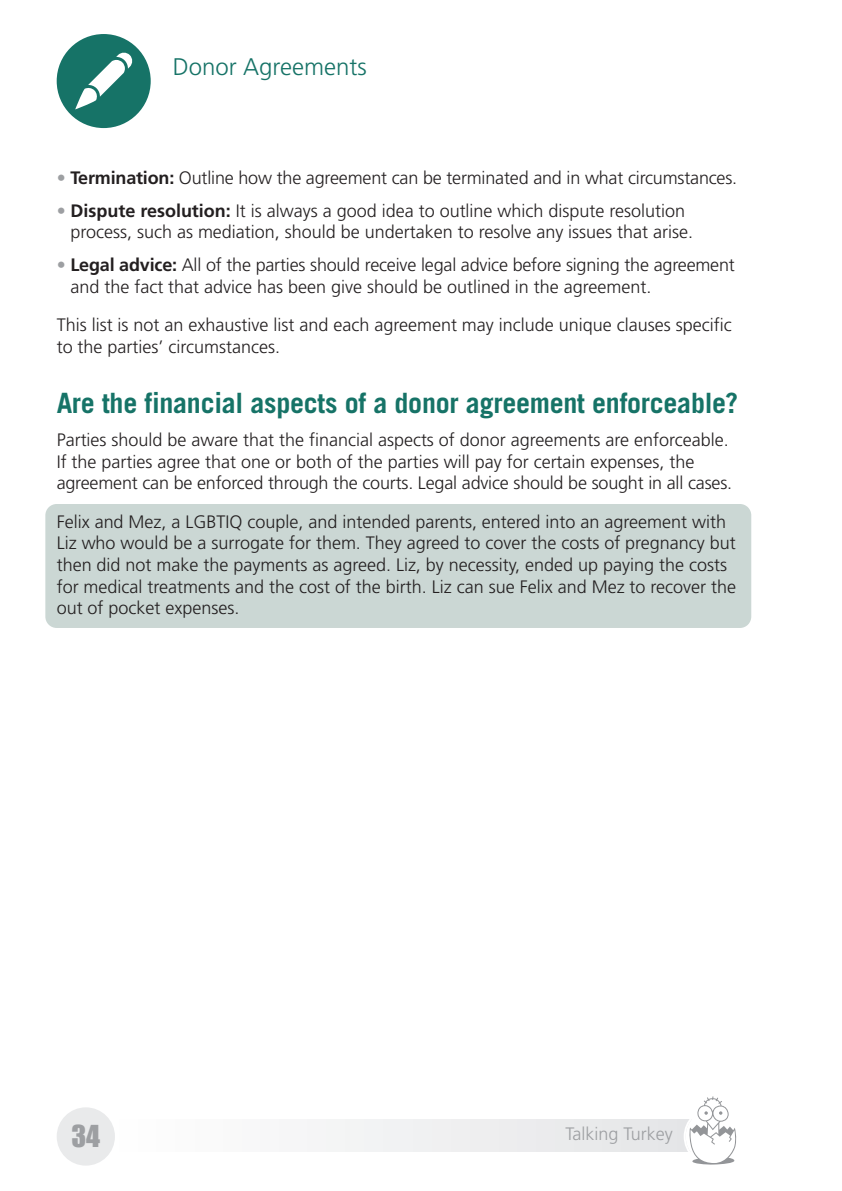
<style>
.page{position:relative;width:842px;height:1191px;background:#fff}
.page>*{position:absolute;margin:0;border:0;box-sizing:border-box;transform-origin:0 0}
.t1{font:700 28px "Trade Gothic";letter-spacing:-.01em;color:#167367}
.t2{font:28px "Impact";color:#9d9fa2}
.t3{font:300 24px "Frutiger";color:#167367}
.t4{font:300 18px/21.6px "Frutiger";color:#231f20}
.t5{font:300 18px "Frutiger";color:#9d9fa2}
.s1{color:#9d9fa2}
.s2{font-weight:700}
</style>
<div class="page">
<div style="left:45px;top:504px;width:706px;height:124px;background:#cbd7d4"></div>
<div style="left:57px;top:1107px;width:58px;height:58px;background:#e9eaeb;border-radius:50%"></div>
<div style="left:57px;top:34px;width:94px;height:94px;background:#167367;border-radius:50%"></div>
<svg style="left:75px;top:53px;width:57px;height:56px"></svg>
<svg style="left:684px;top:1096px;width:53px;height:69px"></svg>
<h2 class="t3" style="left:173px;top:57px;width:196px">Donor Agreements</h2>
<p class="t4" style="left:57px;top:168px;width:682px"><span class="s1">•</span> <span class="s2">Termination:</span> Outline how the agreement can be terminated and in what circumstances.</p>
<p class="t4" style="left:70px;top:201px;width:624px;text-indent:-14px"><span class="s1">•</span> <span class="s2">Dispute resolution:</span> It is always a good idea to outline which dispute resolution process, such as mediation, should be undertaken to resolve any issues that arise.</p>
<p class="t4" style="left:70px;top:255px;width:666px;text-indent:-14px"><span class="s1">•</span> <span class="s2">Legal advice:</span> All of the parties should receive legal advice before signing the agreement and the fact that advice has been give should be outlined in the agreement.</p>
<p class="t4" style="left:57px;top:316px;width:676px">This list is not an exhaustive list and each agreement may include unique clauses specific to the parties’ circumstances.</p>
<h1 class="t1" style="left:57px;top:393px;width:683px">Are the financial aspects of a donor agreement enforceable?</h1>
<p class="t4" style="left:57px;top:430px;width:677px">Parties should be aware that the financial aspects of donor agreements are enforceable.<br>If the parties agree that one or both of the parties will pay for certain expenses, the agreement can be enforced through the courts. Legal advice should be sought in all cases.</p>
<p class="t4" style="left:57px;top:512px;width:681px">Felix and Mez, a LGBTIQ couple, and intended parents, entered into an agreement with Liz who would be a surrogate for them. They agreed to cover the costs of pregnancy but then did not make the payments as agreed. Liz, by necessity, ended up paying the costs for medical treatments and the cost of the birth. Liz can sue Felix and Mez to recover the out of pocket expenses.</p>
<h1 class="t2" style="left:71px;top:1121px;width:30px">34</h1>
<p class="t5" style="left:565px;top:1126px;width:109px">Talking Turkey</p>
</div>
